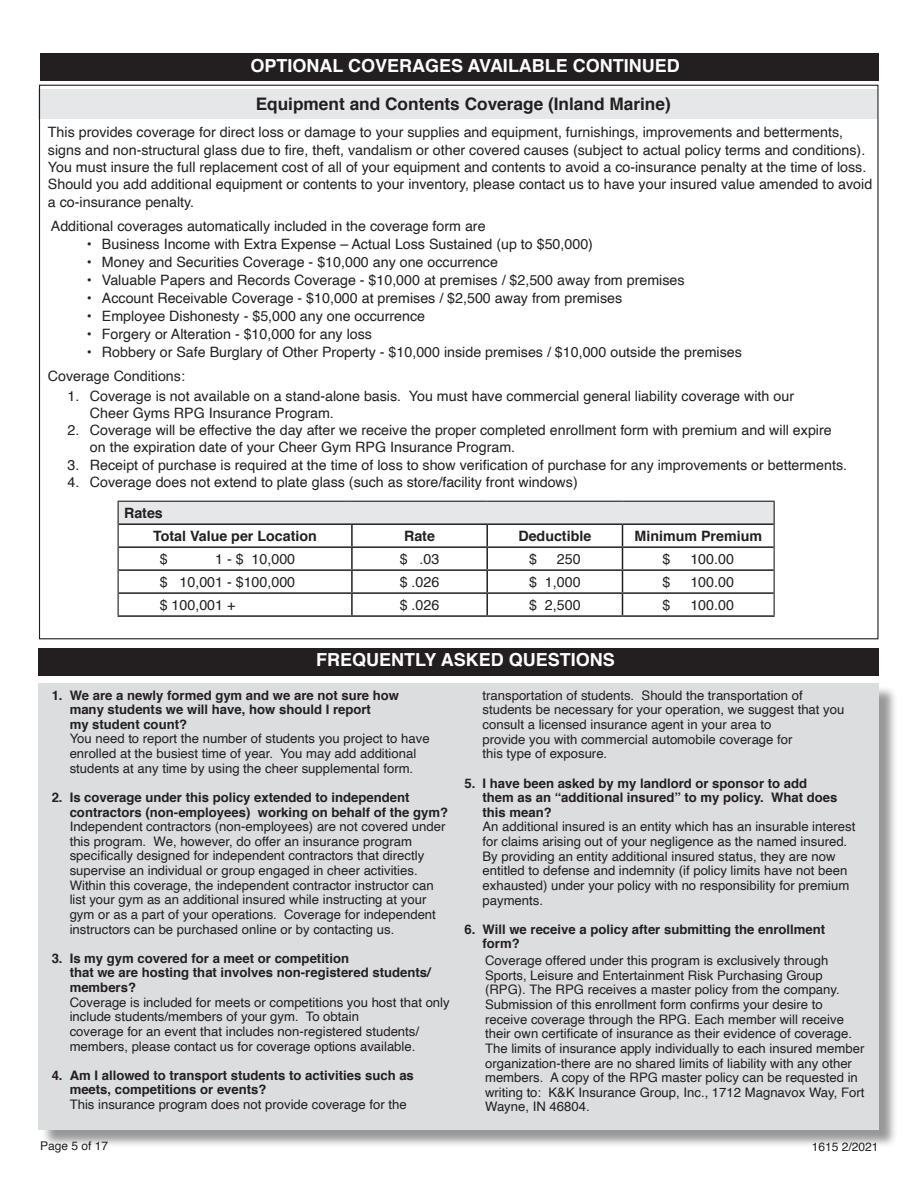
<style>
.page{position:relative;width:918px;height:1188px;background:#fff}
.page>*{position:absolute;margin:0;border:0;box-sizing:border-box;transform-origin:0 0}
.t1{font:700 18px "Helvetica";color:#fff}
.t2{font:700 17.25px "Helvetica";color:#231f20}
.t3{font:14.25px/17.4px "Helvetica";color:#231f20}
.t4{font:700 14.25px/23px "Helvetica";color:#231f20}
.t5{font:13.2px/14.7px "Helvetica";color:#231f20}
.t6{font:700 13.2px/14.7px "Helvetica";color:#231f20}
.t7{font:12px "Helvetica";color:#231f20}
</style>
<div class="page">
<div style="left:40px;top:54px;width:838px;height:27px;background:#231f20"></div>
<div style="left:39px;top:89px;width:838px;height:30px;background:#e6e7e9"></div>
<div style="left:41px;top:685px;width:856px;height:464px;background:#231f20;opacity:.47"></div>
<div style="left:39px;top:683px;width:840px;height:447px;background:#dcdddf"></div>
<div style="left:39px;top:648px;width:840px;height:28px;background:#231f20"></div>
<div style="left:118px;top:501px;width:656px;height:23px;background:#e6e7e9"></div>
<hr style="left:119px;top:523px;width:233px;height:2px;background:#231f20">
<hr style="left:352px;top:523px;width:135px;height:2px;background:#231f20">
<hr style="left:351px;top:525px;width:2px;height:21px;background:#231f20">
<hr style="left:487px;top:523px;width:136px;height:2px;background:#231f20">
<hr style="left:486px;top:525px;width:2px;height:21px;background:#231f20">
<hr style="left:622px;top:523px;width:152px;height:2px;background:#231f20">
<hr style="left:119px;top:546px;width:233px;height:2px;background:#231f20">
<hr style="left:352px;top:546px;width:135px;height:2px;background:#231f20">
<hr style="left:351px;top:548px;width:2px;height:21px;background:#231f20">
<hr style="left:487px;top:546px;width:136px;height:2px;background:#231f20">
<hr style="left:486px;top:548px;width:2px;height:21px;background:#231f20">
<hr style="left:622px;top:546px;width:152px;height:2px;background:#231f20">
<hr style="left:119px;top:569px;width:233px;height:2px;background:#231f20">
<hr style="left:352px;top:569px;width:135px;height:2px;background:#231f20">
<hr style="left:351px;top:571px;width:2px;height:21px;background:#231f20">
<hr style="left:487px;top:569px;width:136px;height:2px;background:#231f20">
<hr style="left:486px;top:571px;width:2px;height:21px;background:#231f20">
<hr style="left:622px;top:569px;width:152px;height:2px;background:#231f20">
<hr style="left:119px;top:592px;width:233px;height:2px;background:#231f20">
<hr style="left:352px;top:592px;width:135px;height:2px;background:#231f20">
<hr style="left:351px;top:594px;width:2px;height:21px;background:#231f20">
<hr style="left:487px;top:592px;width:136px;height:2px;background:#231f20">
<hr style="left:486px;top:594px;width:2px;height:21px;background:#231f20">
<hr style="left:622px;top:592px;width:152px;height:2px;background:#231f20">
<svg style="left:622px;top:525px;width:1px;height:90px"></svg>
<hr style="left:118px;top:615px;width:234px;height:2px;background:#231f20">
<hr style="left:352px;top:615px;width:135px;height:2px;background:#231f20">
<hr style="left:487px;top:615px;width:136px;height:2px;background:#231f20">
<hr style="left:622px;top:615px;width:153px;height:2px;background:#231f20">
<hr style="left:118px;top:501px;width:234px;height:1px;background:#231f20">
<hr style="left:352px;top:501px;width:135px;height:1px;background:#231f20">
<hr style="left:487px;top:501px;width:136px;height:1px;background:#231f20">
<hr style="left:622px;top:501px;width:153px;height:1px;background:#231f20">
<svg style="left:118px;top:502px;width:1px;height:113px"></svg>
<svg style="left:774px;top:502px;width:1px;height:113px"></svg>
<h1 class="t1" style="left:251px;top:52px;width:431px">OPTIONAL COVERAGES AVAILABLE CONTINUED</h1>
<h2 class="t2" style="left:256px;top:90px;width:417px">Equipment and Contents Coverage (Inland Marine)</h2>
<p class="t3" style="left:48px;top:124px;width:826px">This provides coverage for direct loss or damage to your supplies and equipment, furnishings, improvements and betterments, signs and non-structural glass due to fire, theft, vandalism or other covered causes (subject to actual policy terms and conditions).<br>You must insure the full replacement cost of all of your equipment and contents to avoid a co-insurance penalty at the time of loss.<br>Should you add additional equipment or contents to your inventory, please contact us to have your insured value amended to avoid a co-insurance penalty.</p>
<p class="t3" style="left:51px;top:218px;width:436px">Additional coverages automatically included in the coverage form are</p>
<p class="t3" style="left:87px;top:236px;width:508px">• Business Income with Extra Expense – Actual Loss Sustained (up to $50,000)</p>
<p class="t3" style="left:87px;top:254px;width:413px">• Money and Securities Coverage - $10,000 any one occurrence</p>
<p class="t3" style="left:87px;top:272px;width:599px">• Valuable Papers and Records Coverage - $10,000 at premises / $2,500 away from premises</p>
<p class="t3" style="left:87px;top:290px;width:537px">• Account Receivable Coverage - $10,000 at premises / $2,500 away from premises</p>
<p class="t3" style="left:87px;top:308px;width:340px">• Employee Dishonesty - $5,000 any one occurrence</p>
<p class="t3" style="left:87px;top:326px;width:287px">• Forgery or Alteration - $10,000 for any loss</p>
<p class="t3" style="left:48px;top:341px;width:695px;line-height:24px;text-indent:39px">• Robbery or Safe Burglary of Other Property - $10,000 inside premises / $10,000 outside the premises<br>Coverage Conditions:</p>
<p class="t3" style="left:90px;top:387px;width:706px;text-indent:-22px">1. Coverage is not available on a stand-alone basis. You must have commercial general liability coverage with our<br>Cheer Gyms RPG Insurance Program.</p>
<p class="t3" style="left:90px;top:422px;width:743px;text-indent:-23px">2. Coverage will be effective the day after we receive the proper completed enrollment form with premium and will expire on the expiration date of your Cheer Gym RPG Insurance Program.</p>
<p class="t3" style="left:67px;top:456px;width:781px">3. Receipt of purchase is required at the time of loss to show verification of purchase for any improvements or betterments.</p>
<p class="t3" style="left:67px;top:474px;width:512px">4. Coverage does not extend to plate glass (such as store/facility front windows)</p>
<p class="t4" style="left:153px;top:502px;width:165px;text-indent:-29px">Rates<br>Total Value per Location</p>
<p class="t4" style="left:404px;top:525px;width:32px">Rate</p>
<p class="t4" style="left:518px;top:525px;width:74px">Deductible</p>
<p class="t4" style="left:635px;top:525px;width:129px">Minimum Premium</p>
<p class="t3" style="left:160px;top:551px;width:9px">$</p>
<p class="t3" style="left:215px;top:551px;width:82px">1 - $ 10,000</p>
<p class="t3" style="left:400px;top:551px;width:41px">$ .03</p>
<p class="t3" style="left:529px;top:551px;width:9px">$</p>
<p class="t3" style="left:557px;top:551px;width:25px">250</p>
<p class="t3" style="left:663px;top:551px;width:9px">$</p>
<p class="t3" style="left:690px;top:551px;width:45px">100.00</p>
<p class="t3" style="left:160px;top:574px;width:137px">$ 10,001 - $100,000</p>
<p class="t3" style="left:400px;top:574px;width:41px">$ .026</p>
<p class="t3" style="left:529px;top:574px;width:53px">$ 1,000</p>
<p class="t3" style="left:663px;top:574px;width:9px">$</p>
<p class="t3" style="left:690px;top:574px;width:45px">100.00</p>
<p class="t3" style="left:160px;top:597px;width:77px">$ 100,001 +</p>
<p class="t3" style="left:400px;top:597px;width:41px">$ .026</p>
<p class="t3" style="left:529px;top:597px;width:53px">$ 2,500</p>
<p class="t3" style="left:663px;top:597px;width:9px">$</p>
<p class="t3" style="left:690px;top:597px;width:45px">100.00</p>
<h1 class="t1" style="left:316px;top:646px;width:300px">FREQUENTLY ASKED QUESTIONS</h1>
<p class="t6" style="left:70px;top:688px;width:331px;text-indent:-18px">1. We are a newly formed gym and we are not sure how many students we will have, how should I report<br>my student count?</p>
<p class="t5" style="left:70px;top:732px;width:361px">You need to report the number of students you project to have enrolled at the busiest time of year. You may add additional students at any time by using the cheer supplemental form.</p>
<p class="t6" style="left:70px;top:790px;width:380px;text-indent:-18px">2. Is coverage under this policy extended to independent contractors (non-employees) working on behalf of the gym?</p>
<p class="t5" style="left:70px;top:820px;width:377px">Independent contractors (non-employees) are not covered under this program. We, however, do offer an insurance program specifically designed for independent contractors that directly supervise an individual or group engaged in cheer activities.<br>Within this coverage, the independent contractor instructor can list your gym as an additional insured while instructing at your gym or as a part of your operations. Coverage for independent instructors can be purchased online or by contacting us.</p>
<p class="t6" style="left:70px;top:951px;width:363px;text-indent:-18px">3. Is my gym covered for a meet or competition<br>that we are hosting that involves non-registered students/ members?</p>
<p class="t5" style="left:70px;top:995px;width:382px">Coverage is included for meets or competitions you host that only include students/members of your gym. To obtain<br>coverage for an event that includes non-registered students/ members, please contact us for coverage options available.</p>
<p class="t6" style="left:70px;top:1068px;width:346px;text-indent:-18px">4. Am I allowed to transport students to activities such as meets, competitions or events?</p>
<p class="t5" style="left:70px;top:1098px;width:339px">This insurance program does not provide coverage for the</p>
<p class="t5" style="left:483px;top:688px;width:363px">transportation of students. Should the transportation of students be necessary for your operation, we suggest that you consult a licensed insurance agent in your area to<br>provide you with commercial automobile coverage for<br>this type of exposure.</p>
<p class="t6" style="left:483px;top:776px;width:356px;text-indent:-18px">5. I have been asked by my landlord or sponsor to add them as an “additional insured” to my policy. What does this mean?</p>
<p class="t5" style="left:483px;top:820px;width:374px">An additional insured is an entity which has an insurable interest for claims arising out of your negligence as the named insured.<br>By providing an entity additional insured status, they are now entitled to defense and indemnity (if policy limits have not been exhausted) under your policy with no responsibility for premium payments.</p>
<p class="t6" style="left:483px;top:922px;width:344px;text-indent:-18px">6. Will we receive a policy after submitting the enrollment form?</p>
<p class="t5" style="left:485px;top:954px;width:381px">Coverage offered under this program is exclusively through Sports, Leisure and Entertainment Risk Purchasing Group (RPG). The RPG receives a master policy from the company.<br>Submission of this enrollment form confirms your desire to receive coverage through the RPG. Each member will receive their own certificate of insurance as their evidence of coverage.<br>The limits of insurance apply individually to each insured member organization-there are no shared limits of liability with any other members. A copy of the RPG master policy can be requested in writing to: K&amp;K Insurance Group, Inc., 1712 Magnavox Way, Fort Wayne, IN 46804.</p>
<p class="t7" style="left:40px;top:1137px;width:70px">Page 5 of 17</p>
<p class="t7" style="left:812px;top:1138px;width:68px">1615 2/2021</p>
</div>
